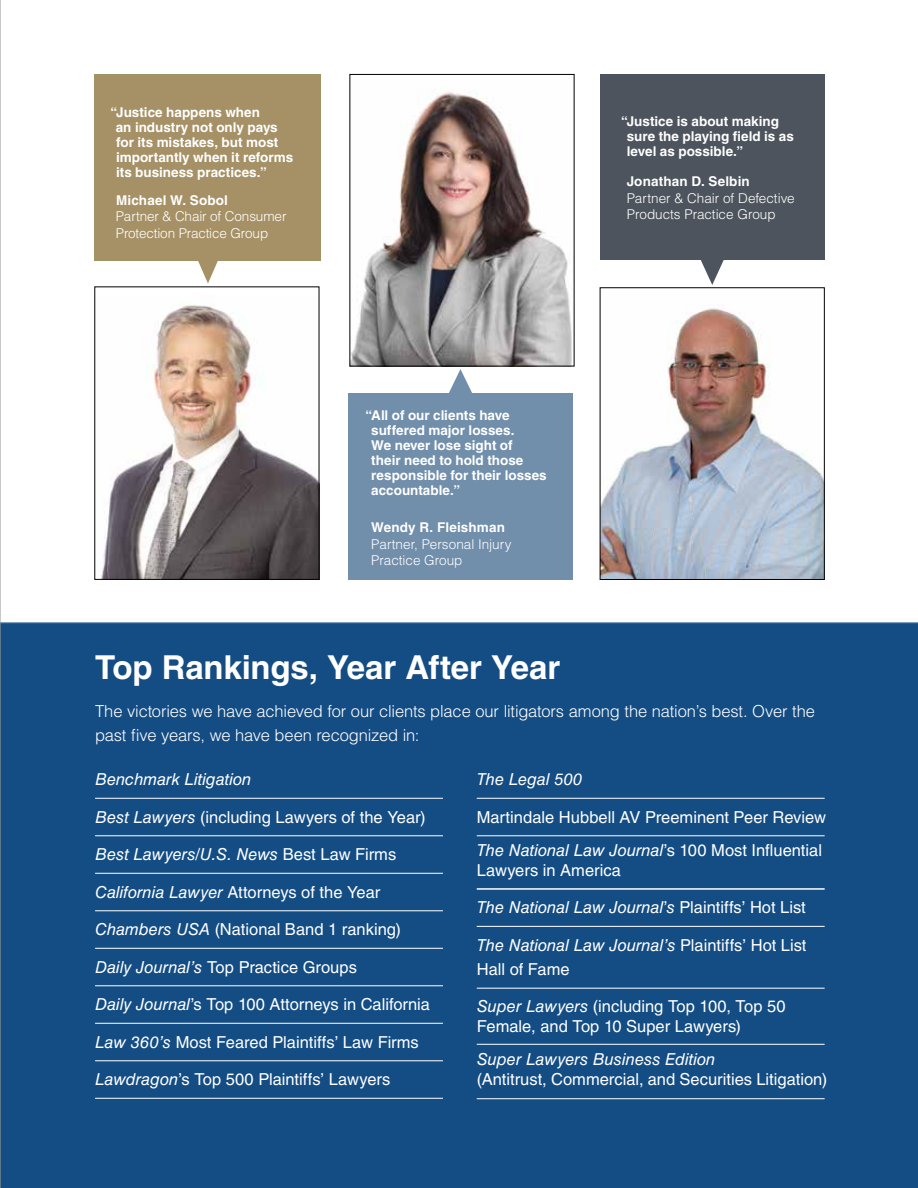
<style>
.page{position:relative;width:918px;height:1188px;background:#fff}
.page>*{position:absolute;margin:0;border:0;box-sizing:border-box;transform-origin:0 0}
.t1{font:700 33px "Helvetica LT Std";letter-spacing:-.005em;color:#fff}
.t2{font:16.5px/33.3px "Helvetica LT Std";color:#fff}
.t3{font:italic 16.5px "Helvetica LT Std";color:#fff}
.t4{font:300 16.5px/24px "Helvetica LT Std";letter-spacing:-.01em;color:#fff}
.t5{font:700 13.5px/15px "Helvetica LT Std";color:#fff}
.t6{font:300 13.5px/16.5px "Helvetica LT Std";letter-spacing:-.005em;color:#fff}
.s1{font-style:italic}
.s2{font-style:normal}
</style>
<div class="page">
<img style="left:101px;top:305px;width:216px;height:273px">
<div style="left:94px;top:286px;width:225px;height:294px;border:1px solid #000"></div>
<img style="left:352px;top:91px;width:220px;height:273px">
<svg style="left:447px;top:369px;width:27px;height:25px"></svg>
<div style="left:348px;top:394px;width:225px;height:186px;background:#718eab"></div>
<div style="left:94px;top:74px;width:227px;height:186px;background:#a69166"></div>
<svg style="left:194px;top:260px;width:27px;height:23px"></svg>
<svg style="left:700px;top:260px;width:24px;height:25px"></svg>
<div style="left:600px;top:74px;width:225px;height:186px;background:#4d545e"></div>
<div style="left:1px;top:622px;width:917px;height:566px;background:#144d84"></div>
<hr style="left:95px;top:798px;width:348px;height:1px;background:#fff">
<hr style="left:95px;top:835px;width:348px;height:1px;background:#fff">
<hr style="left:95px;top:873px;width:348px;height:1px;background:#fff">
<hr style="left:95px;top:910px;width:348px;height:1px;background:#fff">
<hr style="left:95px;top:948px;width:348px;height:1px;background:#fff">
<hr style="left:95px;top:985px;width:348px;height:1px;background:#fff">
<hr style="left:95px;top:1023px;width:348px;height:1px;background:#fff">
<hr style="left:95px;top:1060px;width:348px;height:1px;background:#fff">
<hr style="left:95px;top:1098px;width:348px;height:1px;background:#fff">
<hr style="left:477px;top:798px;width:348px;height:1px;background:#fff">
<hr style="left:477px;top:835px;width:348px;height:1px;background:#fff">
<hr style="left:477px;top:888px;width:348px;height:2px;background:#fff">
<hr style="left:477px;top:926px;width:348px;height:1px;background:#fff">
<hr style="left:477px;top:988px;width:348px;height:1px;background:#fff">
<hr style="left:477px;top:1044px;width:348px;height:1px;background:#fff">
<hr style="left:477px;top:1098px;width:348px;height:1px;background:#fff">
<img style="left:602px;top:308px;width:221px;height:270px">
<div style="left:600px;top:287px;width:225px;height:293px;border:1px solid #000"></div>
<hr style="left:0;top:0;width:1px;height:1188px;background:#959595">
<p class="t5" style="left:116px;top:105px;width:179px;text-indent:-5px">“Justice happens when<br>an industry not only pays for its mistakes, but most importantly when it reforms its business practices.”</p>
<p class="t5" style="left:116px;top:192px;width:113px">Michael W. Sobol</p>
<p class="t6" style="left:116px;top:208px;width:172px">Partner &amp; Chair of Consumer<br>Protection Practice Group</p>
<p class="t5" style="left:371px;top:408px;width:177px;text-indent:-6px">“All of our clients have suffered major losses.<br>We never lose sight of<br>their need to hold those responsible for their losses accountable.”</p>
<p class="t5" style="left:371px;top:520px;width:135px">Wendy R. Fleishman</p>
<p class="t6" style="left:371px;top:536px;width:142px">Partner, Personal Injury<br>Practice Group</p>
<p class="t5" style="left:627px;top:114px;width:169px;text-indent:-6px">“Justice is about making sure the playing field is as level as possible.”</p>
<p class="t5" style="left:627px;top:174px;width:124px">Jonathan D. Selbin</p>
<p class="t6" style="left:627px;top:190px;width:169px">Partner &amp; Chair of Defective<br>Products Practice Group</p>
<h1 class="t1" style="left:95px;top:647px;width:467px">Top Rankings, Year After Year</h1>
<p class="t4" style="left:95px;top:699px;width:721px">The victories we have achieved for our clients place our litigators among the nation’s best. Over the past five years, we have been recognized in:</p>
<p class="t3" style="left:95px;top:770px;width:158px">Benchmark Litigation</p>
<p class="t2" style="left:95px;top:800px;width:332px"><span class="s1">Best Lawyers</span> (including Lawyers of the Year)</p>
<p class="t3" style="left:95px;top:845px;width:303px">Best Lawyers/U.S. News <span class="s2">Best Law Firms</span></p>
<p class="t2" style="left:95px;top:875px;width:287px"><span class="s1">California Lawyer</span> Attorneys of the Year</p>
<p class="t2" style="left:95px;top:913px;width:307px"><span class="s1">Chambers USA</span> (National Band 1 ranking)</p>
<p class="t2" style="left:95px;top:950px;width:263px"><span class="s1">Daily Journal’s</span> Top Practice Groups</p>
<p class="t2" style="left:95px;top:988px;width:337px"><span class="s1">Daily Journal</span>’s Top 100 Attorneys in California</p>
<p class="t2" style="left:95px;top:1025px;width:325px"><span class="s1">Law 360’s</span> Most Feared Plaintiffs’ Law Firms</p>
<p class="t2" style="left:95px;top:1063px;width:297px"><span class="s1">Lawdragon</span>’s Top 500 Plaintiffs’ Lawyers</p>
<p class="t3" style="left:477px;top:770px;width:107px">The Legal 500</p>
<p class="t2" style="left:477px;top:800px;width:351px">Martindale Hubbell AV Preeminent Peer Review<br><span class="s1">The National Law Journal</span>’s 100 Most Influential</p>
<p class="t2" style="left:477px;top:853px;width:146px">Lawyers in America</p>
<p class="t3" style="left:477px;top:898px;width:331px">The National Law Journal<span class="s2">’</span>s <span class="s2">Plaintiffs’ Hot List</span></p>
<p class="t2" style="left:477px;top:933px;width:331px;line-height:24px"><span class="s1">The National Law Journal’s</span> Plaintiffs’ Hot List<br>Hall of Fame</p>
<p class="t2" style="left:477px;top:997px;width:310px;line-height:19.8px"><span class="s1">Super Lawyers</span> (including Top 100, Top 50<br>Female, and Top 10 Super Lawyers)</p>
<p class="t3" style="left:477px;top:1050px;width:240px">Super Lawyers Business Edition</p>
<p class="t2" style="left:477px;top:1063px;width:352px">(Antitrust, Commercial, and Securities Litigation)</p>
</div>
